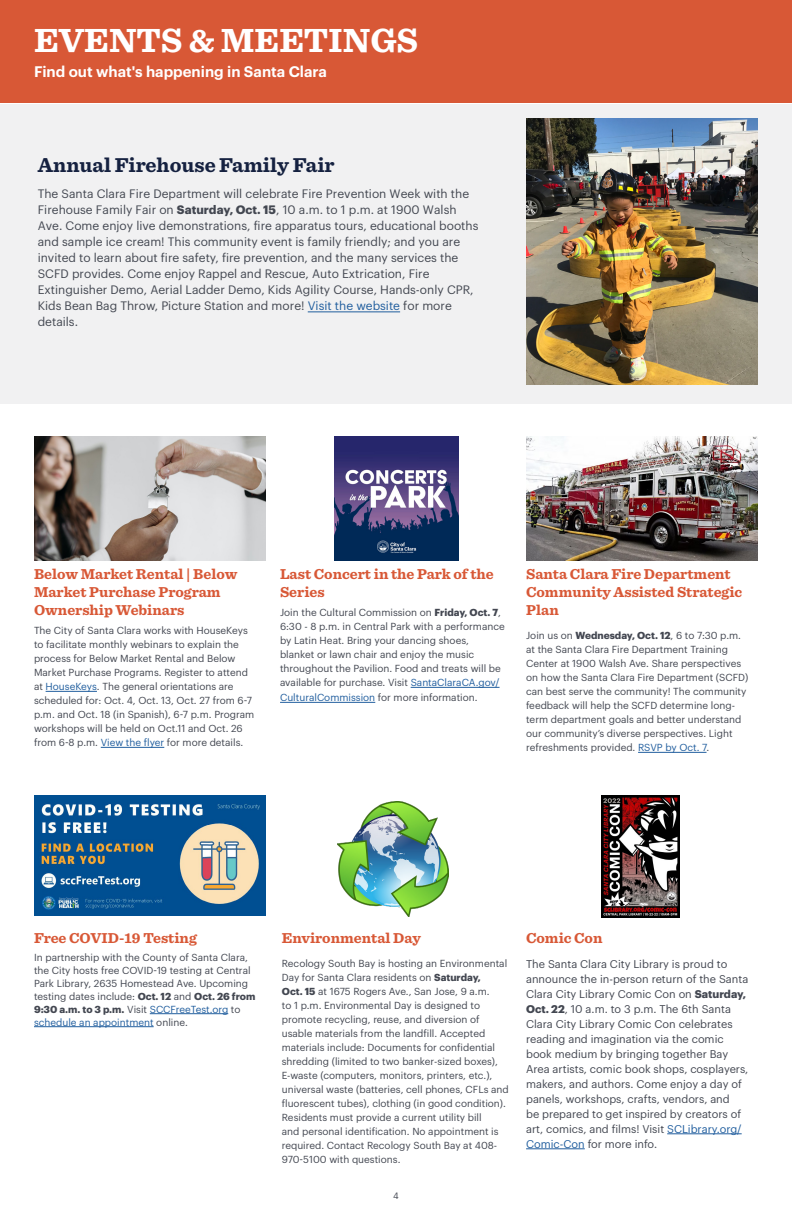
<style>
.page{position:relative;width:792px;height:1224px;background:#fff}
.page>*{position:absolute;margin:0;border:0;box-sizing:border-box;transform-origin:0 0}
.t1{font:700 35px "Sentinel";color:#fff}
.t2{font:700 21px "Sentinel";color:#152140}
.t3{font:700 15px/18px "Sentinel";color:#d85836}
.t4{font:600 15px "Graphik";color:#fff}
.t5{font:12px/16px "Graphik";color:#434751}
.t6{font:11px/15px "Graphik";color:#434751}
.t7{font:10px/14px "Graphik";color:#434751}
.t8{font:9px "Graphik";color:#434751}
.s1{font-weight:700}
.s2{color:#215e9e}
</style>
<div class="page">
<div style="left:0;top:0;width:792px;height:103px;background:#d85836"></div>
<img style="left:34px;top:795px;width:232px;height:121px">
<img style="left:34px;top:437px;width:232px;height:124px">
<hr style="left:150px;top:1013px;width:78px;height:1px;background:#215e9e">
<hr style="left:34px;top:1026px;width:120px;height:1px;background:#215e9e">
<hr style="left:638px;top:752px;width:69px;height:1px;background:#215e9e">
<hr style="left:667px;top:1134px;width:75px;height:1px;background:#215e9e">
<hr style="left:526px;top:1149px;width:59px;height:1px;background:#215e9e">
<hr style="left:411px;top:687px;width:89px;height:1px;background:#215e9e">
<hr style="left:280px;top:702px;width:95px;height:1px;background:#215e9e">
<hr style="left:46px;top:691px;width:51px;height:1px;background:#215e9e">
<hr style="left:101px;top:747px;width:63px;height:1px;background:#215e9e">
<img style="left:334px;top:436px;width:124px;height:124px">
<img style="left:526px;top:436px;width:232px;height:125px">
<img style="left:337px;top:801px;width:111px;height:116px">
<div style="left:0;top:104px;width:792px;height:300px;background:#f1f1f2"></div>
<img style="left:526px;top:119px;width:232px;height:266px">
<hr style="left:308px;top:312px;width:92px;height:1px;background:#215e9e">
<img style="left:601px;top:796px;width:78px;height:121px">
<h1 class="t1" style="left:34px;top:13px;width:386px">EVENTS &amp; MEETINGS</h1>
<h3 class="t4" style="left:34px;top:60px;width:295px">Find out what's happening in Santa Clara</h3>
<h2 class="t2" style="left:38px;top:148px;width:298px">Annual Firehouse Family Fair</h2>
<p class="t5" style="left:38px;top:185px;width:442px">The Santa Clara Fire Department will celebrate Fire Prevention Week with the Firehouse Family Fair on <span class="s1">Saturday, Oct. 15</span>, 10 a.m. to 1 p.m. at 1900 Walsh Ave. Come enjoy live demonstrations, fire apparatus tours, educational booths and sample ice cream! This community event is family friendly; and you are invited to learn about fire safety, fire prevention, and the many services the SCFD provides. Come enjoy Rappel and Rescue, Auto Extrication, Fire Extinguisher Demo, Aerial Ladder Demo, Kids Agility Course, Hands-only CPR, Kids Bean Bag Throw, Picture Station and more! <span class="s2">Visit the website</span> for more details.</p>
<h3 class="t3" style="left:34px;top:565px;width:205px">Below Market Rental | Below<br>Market Purchase Program<br>Ownership Webinars</h3>
<p class="t7" style="left:34px;top:623px;width:222px">The City of Santa Clara works with HouseKeys to facilitate monthly webinars to explain the process for Below Market Rental and Below Market Purchase Programs. Register to attend at <span class="s2">HouseKeys</span>. The general orientations are scheduled for: Oct. 4, Oct. 13, Oct. 27 from 6-7 p.m. and Oct. 18 (in Spanish), 6-7 p.m. Program workshops will be held on Oct.11 and Oct. 26 from 6-8 p.m. <span class="s2">View the flyer</span> for more details.</p>
<h3 class="t3" style="left:280px;top:565px;width:215px">Last Concert in the Park of the<br>Series</h3>
<p class="t7" style="left:280px;top:605px;width:226px">Join the Cultural Commission on <span class="s1">Friday, Oct. 7</span>, 6:30 - 8 p.m. in Central Park with a performance by Latin Heat. Bring your dancing shoes, blanket or lawn chair and enjoy the music throughout the Pavilion. Food and treats will be available for purchase. Visit <span class="s2">SantaClaraCA.gov/</span></p>
<p class="t7" style="left:280px;top:690px;width:199px"><span class="s2">CulturalCommission</span> for more information.</p>
<h3 class="t3" style="left:526px;top:565px;width:218px">Santa Clara Fire Department<br>Community Assisted Strategic<br>Plan</h3>
<p class="t7" style="left:526px;top:628px;width:224px">Join us on <span class="s1">Wednesday, Oct. 12</span>, 6 to 7:30 p.m. at the Santa Clara Fire Department Training Center at 1900 Walsh Ave. Share perspectives on how the Santa Clara Fire Department (SCFD) can best serve the community! The community feedback will help the SCFD determine long&shy;term department goals and better understand our community’s diverse perspectives. Light refreshments provided. <span class="s2">RSVP by Oct. 7</span>.</p>
<h3 class="t3" style="left:34px;top:928px;width:164px">Free COVID-19 Testing</h3>
<p class="t7" style="left:34px;top:950px;width:223px;line-height:13px">In partnership with the County of Santa Clara, the City hosts free COVID-19 testing at Central Park Library, 2635 Homestead Ave. Upcoming testing dates include: <span class="s1">Oct. 12</span> and <span class="s1">Oct. 26 from 9:30 a.m. to 3 p.m.</span> Visit <span class="s2">SCCFreeTest.org</span> to <span class="s2">schedule an appointment</span> online.</p>
<h3 class="t3" style="left:282px;top:928px;width:141px">Environmental Day</h3>
<p class="t7" style="left:282px;top:955px;width:228px">Recology South Bay is hosting an Environmental Day for Santa Clara residents on <span class="s1">Saturday,<br>Oct. 15</span> at 1675 Rogers Ave., San Jose, 9 a.m.<br>to 1 p.m. Environmental Day is designed to promote recycling, reuse, and diversion of usable materials from the landfill. Accepted materials include: Documents for confidential shredding (limited to two banker-sized boxes), E-waste (computers, monitors, printers, etc.), universal waste (batteries, cell phones, CFLs and fluorescent tubes), clothing (in good condition).<br>Residents must provide a current utility bill<br>and personal identification. No appointment is required. Contact Recology South Bay at 408- 970-5100 with questions.</p>
<p class="t8" style="left:393px;top:1189px;width:7px">4</p>
<h3 class="t3" style="left:526px;top:928px;width:78px">Comic Con</h3>
<p class="t6" style="left:526px;top:955px;width:224px">The Santa Clara City Library is proud to announce the in-person return of the Santa Clara City Library Comic Con on <span class="s1">Saturday, Oct. 22</span>, 10 a.m. to 3 p.m. The 6th Santa Clara City Library Comic Con celebrates reading and imagination via the comic book medium by bringing together Bay Area artists, comic book shops, cosplayers, makers, and authors. Come enjoy a day of panels, workshops, crafts, vendors, and<br>be prepared to get inspired by creators of art, comics, and films! Visit <span class="s2">SCLibrary.org/ Comic-Con</span> for more info.</p>
</div>
